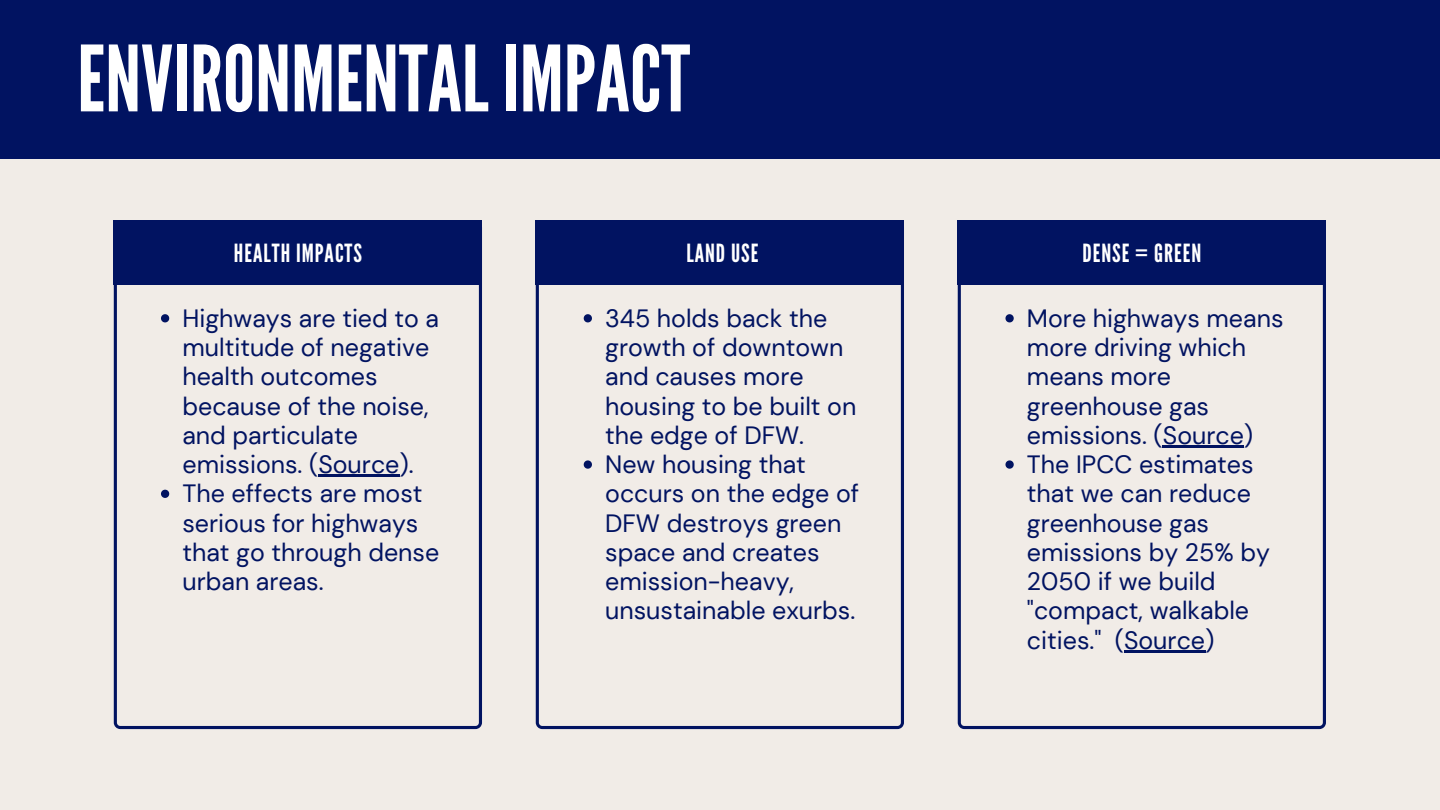
<style>
.page{position:relative;width:1440px;height:810px;background:#f1ece7}
.page>*{position:absolute;margin:0;border:0;box-sizing:border-box;transform-origin:0 0}
.t1{font:91px "League Gothic";color:#fff}
.t2{font:25px/29.2px "DM Sans";color:#011361}
.t3{font:25px "League Gothic";letter-spacing:.04em;color:#fff}
</style>
<div class="page">
<svg style="left:536px;top:285px;width:368px;height:444px"></svg>
<svg style="left:114px;top:285px;width:368px;height:444px"></svg>
<div style="left:114px;top:221px;width:368px;height:64px;background:#011361"></div>
<div style="left:536px;top:221px;width:368px;height:64px;background:#011361"></div>
<svg style="left:958px;top:285px;width:368px;height:444px"></svg>
<div style="left:958px;top:221px;width:368px;height:64px;background:#011361"></div>
<div style="left:0;top:0;width:1440px;height:158px;background:#011361"></div>
<svg style="left:161px;top:314px;width:8px;height:8px"></svg>
<hr style="left:318px;top:475px;width:81px;height:2px;background:#011361">
<svg style="left:161px;top:490px;width:8px;height:8px"></svg>
<svg style="left:1005px;top:314px;width:9px;height:8px"></svg>
<hr style="left:1163px;top:445px;width:81px;height:3px;background:#011361">
<svg style="left:1005px;top:460px;width:9px;height:9px"></svg>
<hr style="left:1124px;top:650px;width:81px;height:2px;background:#011361">
<svg style="left:584px;top:314px;width:8px;height:8px"></svg>
<svg style="left:584px;top:460px;width:8px;height:9px"></svg>
<h1 class="t1" style="left:77px;top:26px;width:614px">ENVIRONMENTAL IMPACT</h1>
<p class="t3" style="left:234px;top:239px;width:130px">HEALTH IMPACTS</p>
<p class="t3" style="left:686px;top:239px;width:74px">LAND USE</p>
<p class="t3" style="left:1082px;top:239px;width:120px">DENSE = GREEN</p>
<p class="t2" style="left:182px;top:304px;width:258px">Highways are tied to a multitude of negative health outcomes because of the noise, and particulate emissions. (Source).<br>The effects are most serious for highways that go through dense urban areas.</p>
<p class="t2" style="left:1027px;top:304px;width:258px">More highways means more driving which means more greenhouse gas emissions. (Source)<br>The IPCC estimates that we can reduce greenhouse gas emissions by 25% by<br>2050 if we build "compact, walkable cities." (Source)</p>
<p class="t2" style="left:605px;top:304px;width:256px">345 holds back the growth of downtown and causes more housing to be built on the edge of DFW.<br>New housing that occurs on the edge of<br>DFW destroys green space and creates emission-heavy, unsustainable exurbs.</p>
</div>
